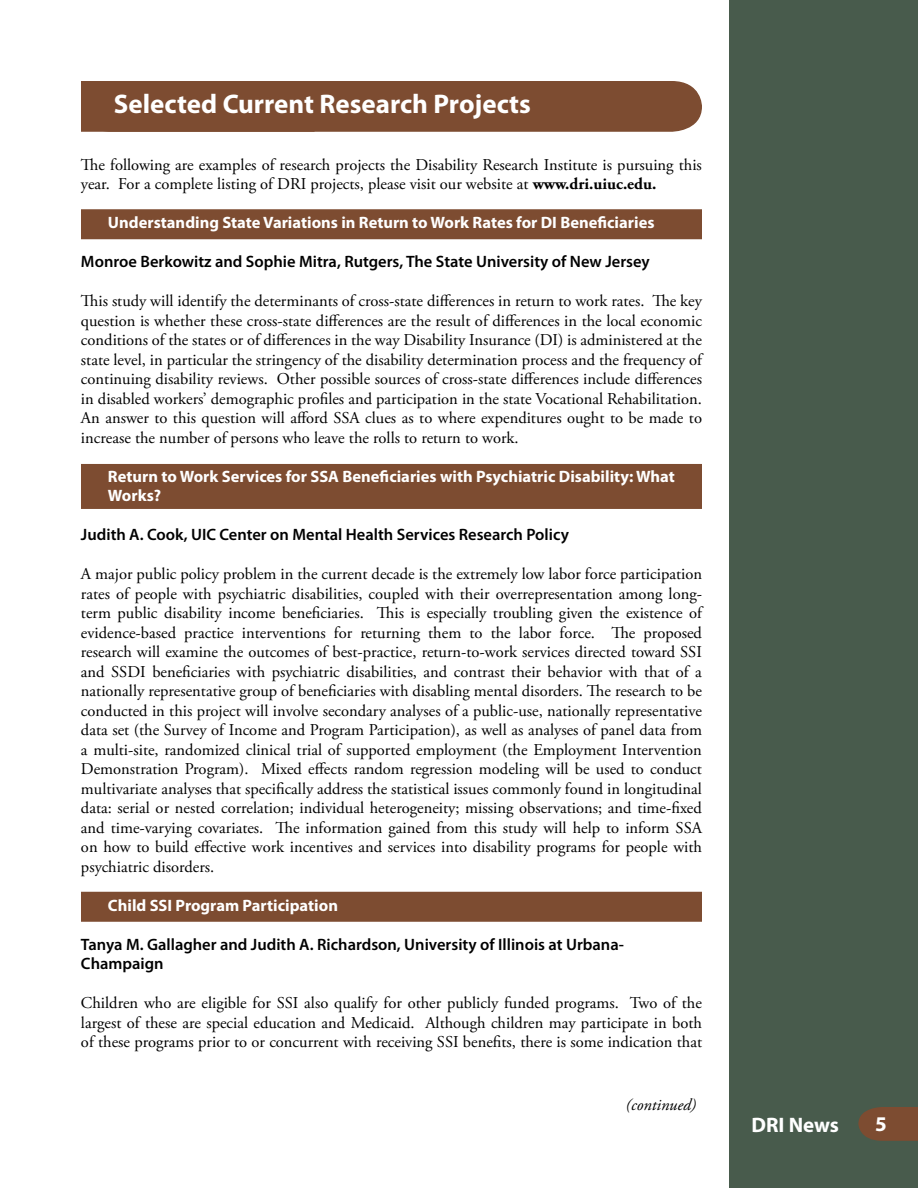
<style>
.page{position:relative;width:918px;height:1188px;background:#fff}
.page>*{position:absolute;margin:0;border:0;box-sizing:border-box;transform-origin:0 0}
.DRI_Knockout_Headline_option_2__myriad{font:700 27px "Myriad Pro";color:#fff}
.t1{font:700 21px "Myriad Pro";color:#fff}
.First_paragraph_body_text{font:16.5px/19.5px "Adobe Garamond Pro";color:#000;text-align:justify}
.researcher_name_Style_1{font:600 16.5px/19.5px "Myriad Pro";color:#000}
.Research_title_head_one-line{font:700 16.5px "Myriad Pro";color:#fff}
.Research_title_head{font:700 16.5px/19.5px "Myriad Pro";color:#fff}
.DRI_photo_caption{font:italic 16.5px "Adobe Garamond Pro";color:#000}
.s1{font-weight:700}
</style>
<div class="page">
<div style="left:729px;top:0;width:189px;height:1188px;background:#485b4c"></div>
<svg style="left:858px;top:1106px;width:60px;height:34px"></svg>
<div style="left:315px;top:81px;width:387px;height:50px;background:#7d4c31"></div>
<div style="left:82px;top:82px;width:232px;height:49px;background:#7d4c31"></div>
<div style="left:81px;top:81px;width:234px;height:51px;border:2px solid #7d4c31"></div>
<div style="left:81px;top:209px;width:621px;height:30px;background:#7d4c31"></div>
<div style="left:81px;top:464px;width:621px;height:45px;background:#7d4c31"></div>
<div style="left:81px;top:892px;width:621px;height:30px;background:#7d4c31"></div>
<p class="DRI_Knockout_Headline_option_2__myriad" style="left:114px;top:89px;width:419px">Selected Current Research Projects</p>
<p class="First_paragraph_body_text" style="left:81px;top:156px;width:622px">The following are examples of research projects the Disability Research Institute is pursuing this year. For a complete listing of DRI projects, please visit our website at <span class="s1">www.dri.uiuc.edu.</span></p>
<p class="Research_title_head_one-line" style="left:108px;top:214px;width:548px">Understanding State Variations in Return to Work Rates for DI Beneficiaries</p>
<p class="researcher_name_Style_1" style="left:81px;top:252px;width:570px">Monroe Berkowitz and Sophie Mitra, Rutgers, The State University of New Jersey</p>
<p class="First_paragraph_body_text" style="left:81px;top:292px;width:623px">This study will identify the determinants of cross-state differences in return to work rates. The key question is whether these cross-state differences are the result of differences in the local economic conditions of the states or of differences in the way Disability Insurance (DI) is administered at the state level, in particular the stringency of the disability determination process and the frequency of continuing disability reviews. Other possible sources of cross-state differences include differences in disabled workers’ demographic profiles and participation in the state Vocational Rehabilitation.<br>An answer to this question will afford SSA clues as to where expenditures ought to be made to increase the number of persons who leave the rolls to return to work.</p>
<p class="Research_title_head" style="left:108px;top:467px;width:568px">Return to Work Services for SSA Beneficiaries with Psychiatric Disability: What<br>Works?</p>
<p class="researcher_name_Style_1" style="left:81px;top:525px;width:490px">Judith A. Cook, UIC Center on Mental Health Services Research Policy</p>
<p class="First_paragraph_body_text" style="left:81px;top:565px;width:623px">A major public policy problem in the current decade is the extremely low labor force participation rates of people with psychiatric disabilities, coupled with their overrepresentation among long&shy;term public disability income beneficiaries. This is especially troubling given the existence of evidence-based practice interventions for returning them to the labor force. The proposed research will examine the outcomes of best-practice, return-to-work services directed toward SSI and SSDI beneficiaries with psychiatric disabilities, and contrast their behavior with that of a nationally representative group of beneficiaries with disabling mental disorders. The research to be conducted in this project will involve secondary analyses of a public-use, nationally representative data set (the Survey of Income and Program Participation), as well as analyses of panel data from a multi-site, randomized clinical trial of supported employment (the Employment Intervention Demonstration Program). Mixed effects random regression modeling will be used to conduct multivariate analyses that specifically address the statistical issues commonly found in longitudinal data: serial or nested correlation; individual heterogeneity; missing observations; and time-fixed and time-varying covariates. The information gained from this study will help to inform SSA on how to build effective work incentives and services into disability programs for people with psychiatric disorders.</p>
<p class="Research_title_head_one-line" style="left:108px;top:896px;width:232px">Child SSI Program Participation</p>
<p class="researcher_name_Style_1" style="left:81px;top:935px;width:544px">Tanya M. Gallagher and Judith A. Richardson, University of Illinois at Urbana-<br>Champaign</p>
<p class="First_paragraph_body_text" style="left:81px;top:994px;width:623px">Children who are eligible for SSI also qualify for other publicly funded programs. Two of the largest of these are special education and Medicaid. Although children may participate in both of these programs prior to or concurrent with receiving SSI benefits, there is some indication that</p>
<p class="DRI_photo_caption" style="left:626px;top:1095px;width:72px">(continued)</p>
<p class="t1" style="left:752px;top:1113px;width:89px">DRI News</p>
<p class="t1" style="left:875px;top:1113px;width:13px">5</p>
</div>
